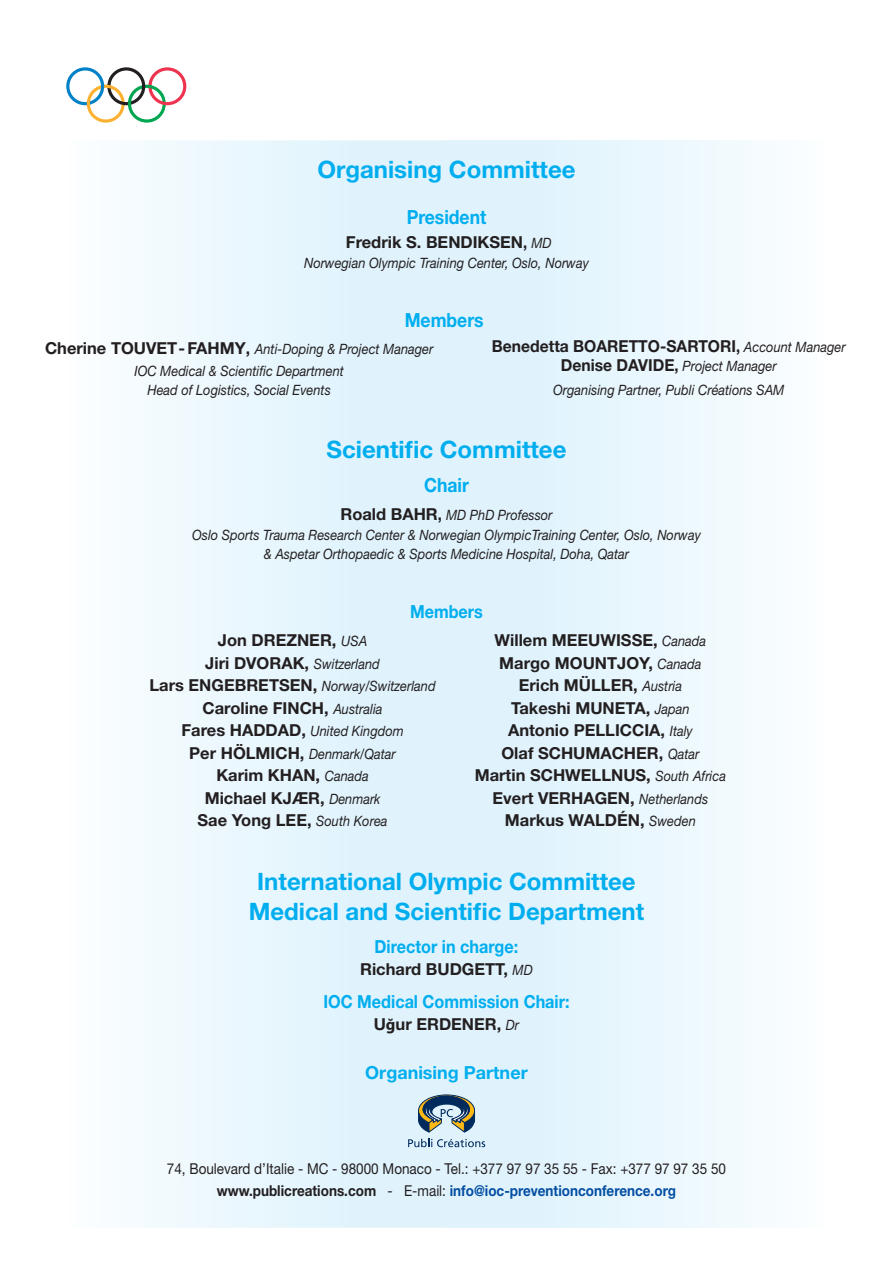
<style>
.page{position:relative;width:893px;height:1263px;background:#fff}
.page>*{position:absolute;margin:0;border:0;box-sizing:border-box;transform-origin:0 0}
.t1{font:700 24px/29.8px "Helvetica Neue LT";color:#00aeef;text-align:center}
.t2{font:700 19.5px "Helvetica Neue LT";color:#00aeef;scale:.9 1}
.t3{font:700 18px "Helvetica Neue LT";color:#00aeef;scale:.9 1}
.t4{font:700 18px "Helvetica Neue LT";color:#00aeef}
.t5{font:700 16.5px/22.5px "Helvetica Neue LT";color:#231f20;text-align:center}
.t6{font:700 16.5px "Helvetica Neue LT";color:#231f20;scale:.95 1}
.t7{font:15px/22.5px "Helvetica Neue LT";color:#231f20;text-align:center;scale:.9 1}
.t8{font:italic 14.25px/19.5px "Helvetica Neue LT";color:#231f20;text-align:center;scale:.9 1}
.s1{font-weight:400;font-style:italic;font-size:14.25px}
.s2{font-weight:700;font-style:normal;font-size:16.5px}
.s3{font-family:"Myriad Pro"}
.s4{font-weight:700}
.s5{font-weight:700;color:#034ea2}
</style>
<div class="page">
<svg style="left:143px;top:140px;width:303px;height:1088px"></svg>
<div style="left:446px;top:140px;width:447px;height:1088px;background:linear-gradient(to right,#daf1fd,#fff)"></div>
<svg style="left:66px;top:67px;width:120px;height:56px"></svg>
<svg style="left:408px;top:1139px;width:77px;height:8px"></svg>
<svg style="left:415px;top:1095px;width:63px;height:37px;background:#849599"></svg>
<h1 class="t1" style="left:317px;top:158px;width:260px">Organising Committee</h1>
<h2 class="t2" style="left:407px;top:210px;width:90px">President</h2>
<p class="t5" style="left:346px;top:233px;width:207px">Fredrik S. BENDIKSEN, <span class="s1">MD</span></p>
<p class="t8" style="left:304px;top:255px;width:318px">Norwegian Olympic Training Center, Oslo, Norway</p>
<h2 class="t2" style="left:405px;top:314px;width:89px">Members</h2>
<p class="t8" style="left:45px;top:340px;width:433px;line-height:21.8px"><span class="s2">Cherine TOUVET - FAHMY,</span> Anti-Doping &amp; Project Manager<br>IOC Medical &amp; Scientific Department</p>
<p class="t8" style="left:147px;top:382px;width:205px">Head of Logistics, Social Events</p>
<p class="t6" style="left:492px;top:340px;width:374px">Benedetta BOARETTO-SARTORI, <span class="s1">Account Manager</span></p>
<p class="t8" style="left:553px;top:356px;width:258px;line-height:24px"><span class="s2">Denise DAVIDE,</span> Project Manager<br>Organising Partner, Publi Créations SAM</p>
<h1 class="t1" style="left:326px;top:438px;width:241px">Scientific Committee</h1>
<h2 class="t2" style="left:424px;top:478px;width:51px">Chair</h2>
<p class="t8" style="left:192px;top:507px;width:567px"><span class="s2">Roald BAHR,</span> MD PhD Professor<br>Oslo Sports Trauma Research Center &amp; Norwegian OlympicTraining Center, Oslo, Norway &amp; Aspetar Orthopaedic &amp; Sports Medicine Hospital, Doha, Qatar</p>
<p class="t3" style="left:410px;top:605px;width:82px">Members</p>
<p class="t5" style="left:205px;top:631px;width:176px">Jon DREZNER, <span class="s1">USA<br></span>Jiri DVORAK, <span class="s1">Switzerland</span></p>
<p class="t8" style="left:149px;top:678px;width:319px"><span class="s2">Lars ENGEBRETSEN,</span> Norway/Switzerland</p>
<p class="t5" style="left:203px;top:699px;width:181px">Caroline FINCH, <span class="s1">Australia</span></p>
<p class="t8" style="left:181px;top:722px;width:248px;line-height:22.5px"><span class="s2">Fares HADDAD,</span> United Kingdom<br><span class="s2">Per HÖLMICH,</span> Denmark/Qatar</p>
<p class="t5" style="left:198px;top:766px;width:191px">Karim KHAN, <span class="s1">Canada<br></span>Michael KJÆR, <span class="s1">Denmark<br></span>Sae Yong LEE, <span class="s1">South Korea</span></p>
<p class="t5" style="left:475px;top:631px;width:253px">Willem MEEUWISSE, <span class="s1">Canada<br></span>Margo MOUNTJOY, <span class="s1">Canada<br></span>Erich MÜLLER, <span class="s1">Austria<br></span>Takeshi MUNETA, <span class="s1">Japan<br></span>Antonio PELLICCIA, <span class="s1">Italy<br></span>Olaf SCHUMACHER, <span class="s1">Qatar<br></span>Martin SCHWELLNUS, <span class="s1">South Africa<br></span>Evert VERHAGEN, <span class="s1">Netherlands<br></span>Markus WALDÉN, <span class="s1">Sweden</span></p>
<h1 class="t1" style="left:249px;top:869px;width:397px">International Olympic Committee<br>Medical and Scientific Department</h1>
<p class="t3" style="left:375px;top:940px;width:161px">Director in charge:</p>
<p class="t5" style="left:360px;top:960px;width:174px">Richard BUDGETT, <span class="s1">MD</span></p>
<p class="t3" style="left:323px;top:995px;width:275px">IOC Medical Commission Chair:</p>
<p class="t5" style="left:374px;top:1015px;width:147px">U<span class="s3">ğ</span>ur ERDENER, <span class="s1">Dr</span></p>
<p class="t4" style="left:365px;top:1066px;width:164px">Organising Partner</p>
<p class="t7" style="left:167px;top:1159px;width:623px">74, Boulevard d’Italie - MC - 98000 Monaco - Tel.: +377 97 97 35 55 - Fax: +377 97 97 35 50 <span class="s4">www.publicreations.com</span> - E-mail: <span class="s5">info@ioc-preventionconference.org</span></p>
</div>
